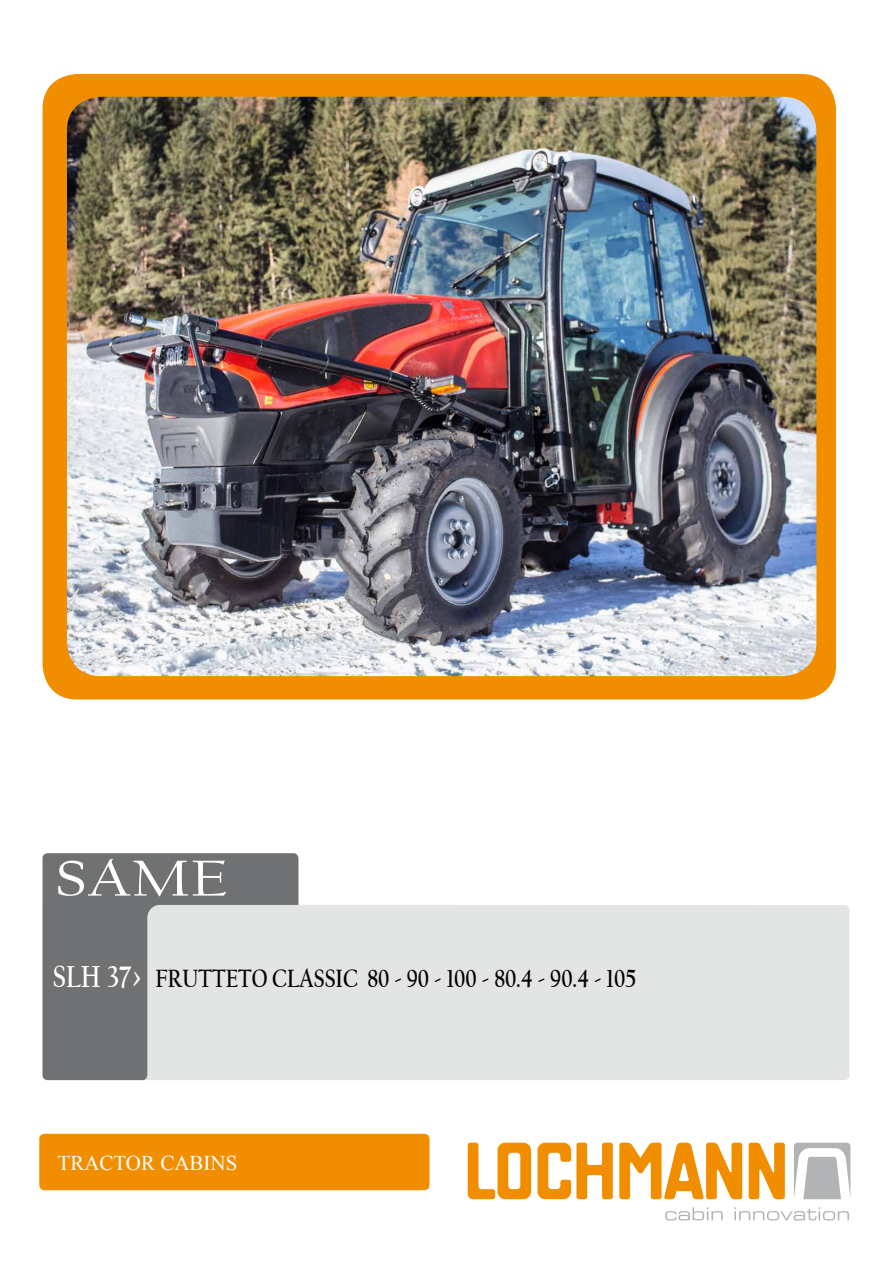
<style>
.page{position:relative;width:893px;height:1263px;background:#fff}
.page>*{position:absolute;margin:0;border:0;box-sizing:border-box;transform-origin:0 0}
.t1{font:52.5px "Californian FB";color:#fff;scale:1.25 1}
.t2{font:700 26.25px "Californian FB";color:#000;scale:.8 1}
.t3{font:21px "Times New Roman";color:#fff}
.s1{font-size:31.8px;color:#fff}
.s2{font-size:33.75px;color:#fff}
</style>
<div class="page">
<div style="left:43px;top:75px;width:792px;height:624px;background:#f18e00;border-radius:34px"></div>
<svg style="left:794px;top:1143px;width:56px;height:56px"></svg>
<svg style="left:665px;top:1207px;width:58px;height:13px"></svg>
<svg style="left:734px;top:1207px;width:115px;height:13px"></svg>
<svg style="left:468px;top:1142px;width:317px;height:57px"></svg>
<div style="left:39px;top:1134px;width:390px;height:56px;background:#f18e00;border-radius:5px"></div>
<div style="left:298px;top:905px;width:551px;height:175px;background:#e3e4e4"></div>
<svg style="left:43px;top:853px;width:255px;height:227px;background:#a4a5a6"></svg>
<img style="left:67px;top:97px;width:749px;height:579px">
<h1 class="t1" style="left:55px;top:849px;width:140px">SAME</h1>
<p class="t2" style="left:53px;top:964px;width:731px"><span class="s1">SLH 37</span><span class="s2">&gt;</span> FRUTTETO CLASSIC 80 - 90 - 100 - 80.4 - 90.4 - 105</p>
<p class="t3" style="left:57px;top:1149px;width:181px">TRACTOR CABINS</p>
</div>
